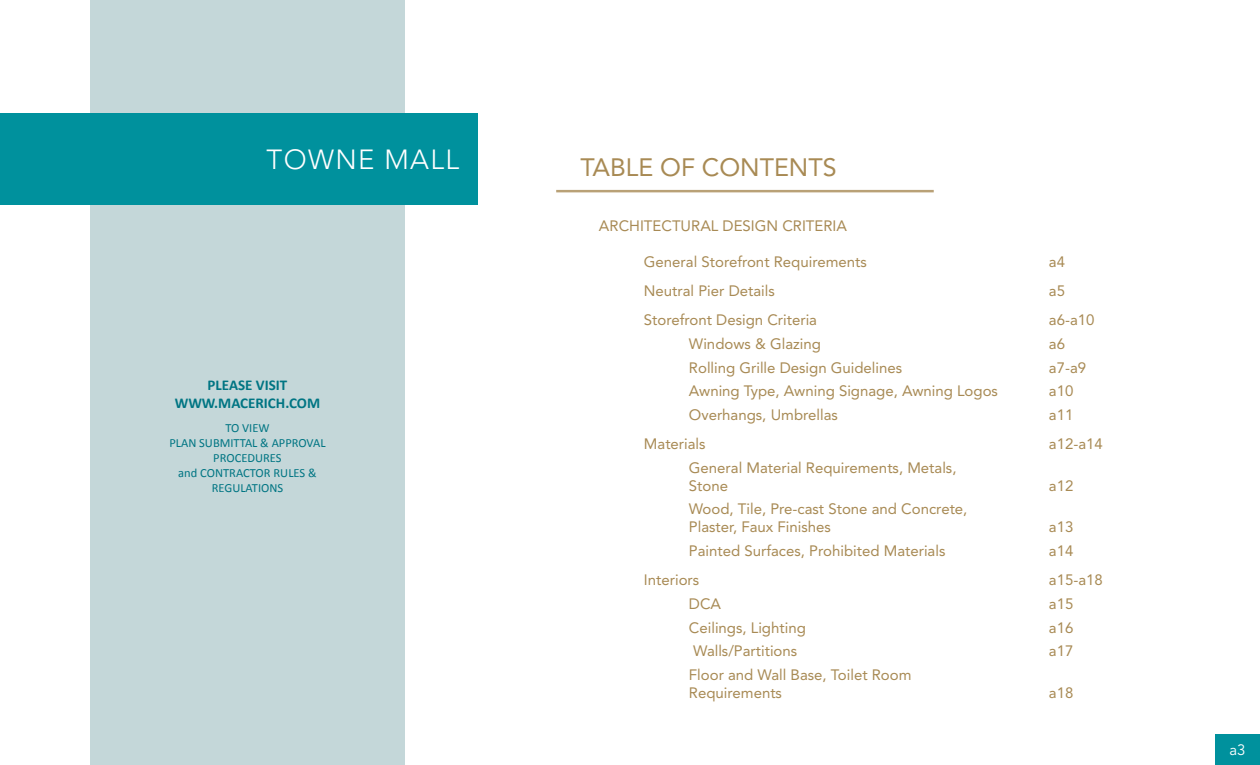
<style>
.page{position:relative;width:1260px;height:765px;background:#fff}
.page>*{position:absolute;margin:0;border:0;box-sizing:border-box;transform-origin:0 0}
.t1{font:300 27.5px "Avenir LT Std";letter-spacing:.05em;color:#fff}
.t2{font:25px "Avenir LT Std";color:#a88a54}
.t3{font:15px/18px "Avenir LT Std";color:#a88a54}
.t4{font:700 15px/18px "Calibri";color:#007583;text-align:center}
.t5{font:15px "Avenir LT Std";color:#fff}
.t6{font:12.5px/15px "Calibri";color:#007583;text-align:center}
</style>
<div class="page">
<div style="left:1215px;top:734px;width:45px;height:31px;background:#00919d"></div>
<div style="left:90px;top:0;width:315px;height:765px;background:#c4d7d9"></div>
<hr style="left:556px;top:190px;width:378px;height:2px;background:#b9a177">
<div style="left:0;top:114px;width:477px;height:91px;background:#00919d"></div>
<h1 class="t1" style="left:267px;top:143px;width:194px">TOWNE MALL</h1>
<p class="t4" style="left:175px;top:376px;width:147px">PLEASE VISIT<br>WWW.MACERICH.COM</p>
<p class="t6" style="left:169px;top:420px;width:158px">TO VIEW<br>PLAN SUBMITTAL &amp; APPROVAL<br>PROCEDURES<br>and CONTRACTOR RULES &amp;<br>REGULATIONS</p>
<h2 class="t2" style="left:580px;top:153px;width:258px">TABLE OF CONTENTS</h2>
<p class="t3" style="left:599px;top:217px;width:250px">ARCHITECTURAL DESIGN CRITERIA</p>
<p class="t3" style="left:644px;top:253px;width:224px">General Storefront Requirements</p>
<p class="t3" style="left:1049px;top:253px;width:18px">a4</p>
<p class="t3" style="left:644px;top:282px;width:132px">Neutral Pier Details</p>
<p class="t3" style="left:1049px;top:282px;width:18px">a5</p>
<p class="t3" style="left:644px;top:311px;width:175px">Storefront Design Criteria</p>
<p class="t3" style="left:1049px;top:311px;width:47px">a6-a10</p>
<p class="t3" style="left:689px;top:335px;width:133px">Windows &amp; Glazing</p>
<p class="t3" style="left:1049px;top:335px;width:18px">a6</p>
<p class="t3" style="left:689px;top:359px;width:215px">Rolling Grille Design Guidelines</p>
<p class="t3" style="left:1049px;top:359px;width:39px">a7-a9</p>
<p class="t3" style="left:689px;top:382px;width:311px">Awning Type, Awning Signage, Awning Logos</p>
<p class="t3" style="left:1049px;top:382px;width:26px">a10</p>
<p class="t3" style="left:689px;top:406px;width:150px">Overhangs, Umbrellas</p>
<p class="t3" style="left:1049px;top:406px;width:26px">a11</p>
<p class="t3" style="left:644px;top:435px;width:63px">Materials</p>
<p class="t3" style="left:1049px;top:435px;width:55px">a12-a14</p>
<p class="t3" style="left:689px;top:459px;width:269px">General Material Requirements, Metals,<br>Stone</p>
<p class="t3" style="left:1049px;top:477px;width:26px">a12</p>
<p class="t3" style="left:689px;top:500px;width:280px">Wood, Tile, Pre-cast Stone and Concrete,<br>Plaster, Faux Finishes</p>
<p class="t3" style="left:1049px;top:518px;width:26px">a13</p>
<p class="t3" style="left:689px;top:542px;width:258px">Painted Surfaces, Prohibited Materials</p>
<p class="t3" style="left:1049px;top:542px;width:26px">a14</p>
<p class="t3" style="left:644px;top:571px;width:57px">Interiors</p>
<p class="t3" style="left:1049px;top:571px;width:55px">a15-a18</p>
<p class="t3" style="left:689px;top:595px;width:34px">DCA</p>
<p class="t3" style="left:1049px;top:595px;width:26px">a15</p>
<p class="t3" style="left:689px;top:618px;width:118px">Ceilings, Lighting</p>
<p class="t3" style="left:1049px;top:618px;width:26px">a16</p>
<p class="t3" style="left:693px;top:642px;width:106px">Walls/Partitions</p>
<p class="t3" style="left:1049px;top:642px;width:26px">a17</p>
<p class="t3" style="left:689px;top:666px;width:224px">Floor and Wall Base, Toilet Room<br>Requirements</p>
<p class="t3" style="left:1049px;top:684px;width:26px">a18</p>
<p class="t5" style="left:1229px;top:741px;width:18px">a3</p>
</div>
